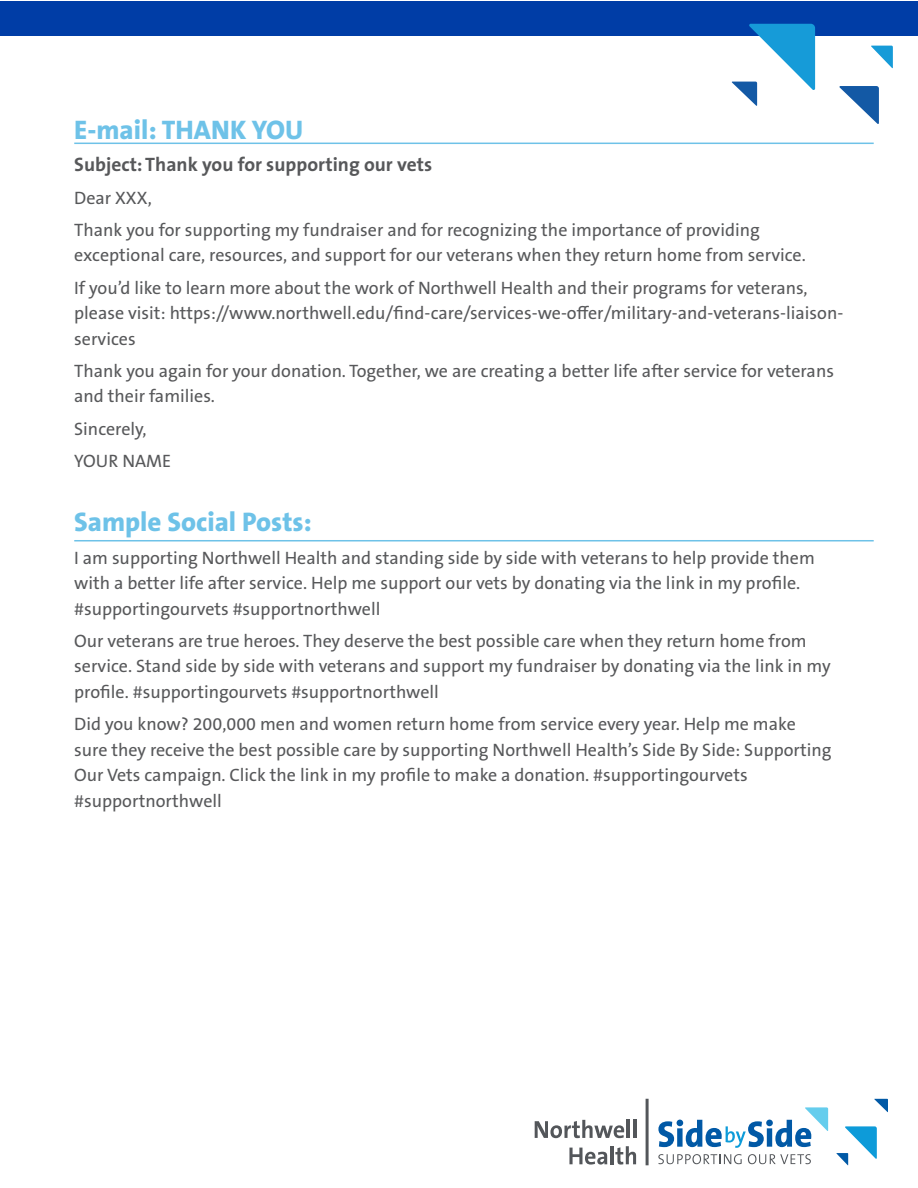
<style>
.page{position:relative;width:918px;height:1188px;background:#fff}
.page>*{position:absolute;margin:0;border:0;box-sizing:border-box;transform-origin:0 0}
.t1{font:800 27px "The Sans B W8";color:#6ec2e8}
.t2{font:700 19.5px "The Sans";color:#57585a}
.t3{font:18px/25.5px "The Sans B W5 Plain";color:#57585a}
</style>
<div class="page">
<div style="left:0;top:1px;width:918px;height:35px;background:#003da6"></div>
<svg style="left:871px;top:46px;width:22px;height:22px"></svg>
<svg style="left:839px;top:86px;width:40px;height:38px"></svg>
<svg style="left:732px;top:24px;width:83px;height:82px"></svg>
<svg style="left:535px;top:1120px;width:89px;height:18px"></svg>
<hr style="left:627px;top:1120px;width:3px;height:18px;background:#53565a">
<hr style="left:633px;top:1120px;width:3px;height:18px;background:#53565a">
<svg style="left:569px;top:1148px;width:38px;height:17px"></svg>
<hr style="left:611px;top:1146px;width:3px;height:18px;background:#53565a">
<svg style="left:615px;top:1146px;width:21px;height:19px"></svg>
<hr style="left:646px;top:1099px;width:3px;height:66px;background:#53565a">
<svg style="left:658px;top:1107px;width:170px;height:41px"></svg>
<svg style="left:836px;top:1126px;width:41px;height:39px"></svg>
<svg style="left:874px;top:1099px;width:14px;height:13px"></svg>
<svg style="left:658px;top:1154px;width:84px;height:10px"></svg>
<svg style="left:748px;top:1154px;width:63px;height:10px"></svg>
<hr style="left:74px;top:143px;width:800px;height:1px;background:#6ec2e8">
<hr style="left:74px;top:540px;width:800px;height:1px;background:#6ec2e8">
<p class="t1" style="left:74px;top:113px;width:231px">E-mail: THANK YOU</p>
<p class="t2" style="left:74px;top:149px;width:359px">Subject: Thank you for supporting our vets</p>
<p class="t3" style="left:74px;top:185px;width:79px">Dear XXX,</p>
<p class="t3" style="left:74px;top:217px;width:733px">Thank you for supporting my fundraiser and for recognizing the importance of providing exceptional care, resources, and support for our veterans when they return home from service.</p>
<p class="t3" style="left:74px;top:275px;width:771px">If you’d like to learn more about the work of Northwell Health and their programs for veterans, please visit: https://www.northwell.edu/find-care/services-we-offer/military-and-veterans-liaison&shy;services</p>
<p class="t3" style="left:74px;top:358px;width:761px">Thank you again for your donation. Together, we are creating a better life after service for veterans and their families.</p>
<p class="t3" style="left:74px;top:416px;width:74px">Sincerely,</p>
<p class="t3" style="left:74px;top:448px;width:99px">YOUR NAME</p>
<p class="t1" style="left:74px;top:505px;width:239px">Sample Social Posts:</p>
<p class="t3" style="left:74px;top:545px;width:742px">I am supporting Northwell Health and standing side by side with veterans to help provide them with a better life after service. Help me support our vets by donating via the link in my profile. #supportingourvets #supportnorthwell</p>
<p class="t3" style="left:74px;top:628px;width:758px">Our veterans are true heroes. They deserve the best possible care when they return home from service. Stand side by side with veterans and support my fundraiser by donating via the link in my profile. #supportingourvets #supportnorthwell</p>
<p class="t3" style="left:74px;top:712px;width:759px">Did you know? 200,000 men and women return home from service every year. Help me make sure they receive the best possible care by supporting Northwell Health’s Side By Side: Supporting Our Vets campaign. Click the link in my profile to make a donation. #supportingourvets #supportnorthwell</p>
</div>
